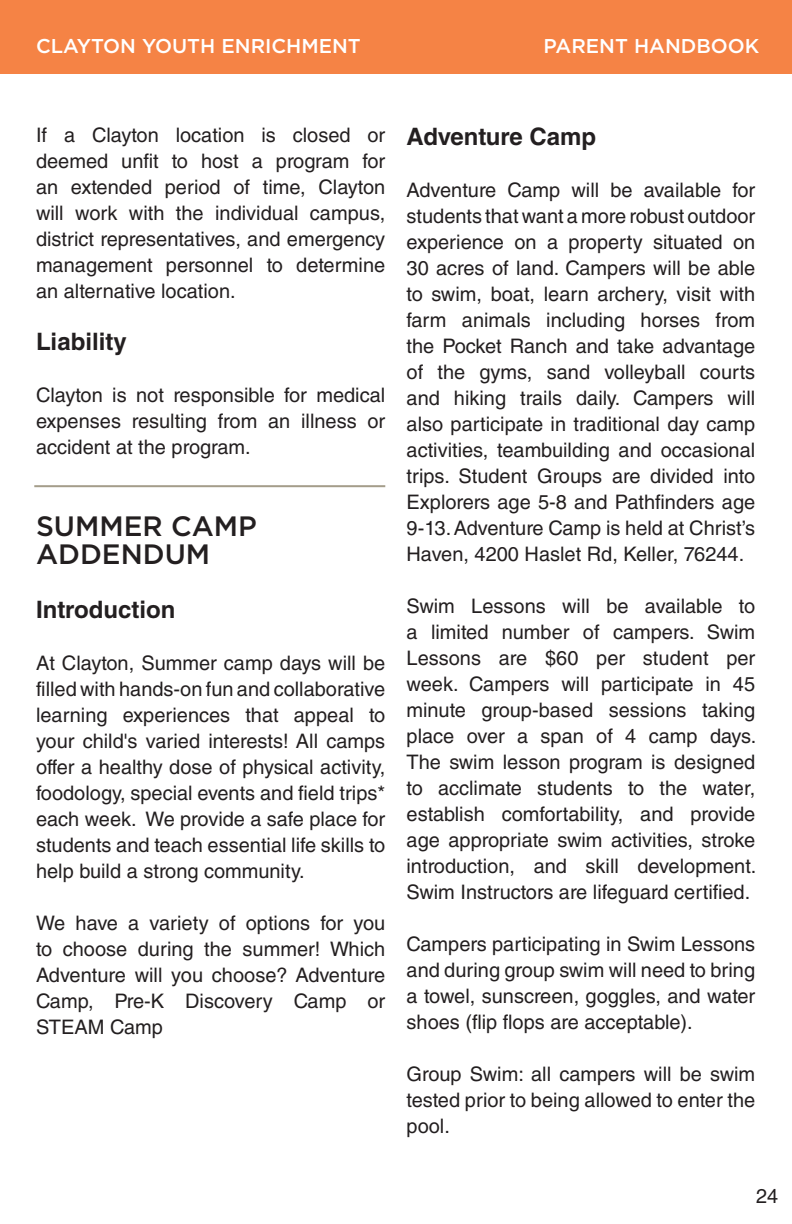
<style>
.page{position:relative;width:792px;height:1224px;background:#fff}
.page>*{position:absolute;margin:0;border:0;box-sizing:border-box;transform-origin:0 0}
.SUBHEADLINES{font:500 28px/28px "Gotham";color:#231f20}
.H3_Subheadline{font:700 24px "Helvetica LT Std";color:#231f20}
.Body_Copy{font:20px/26px "Helvetica LT Std";color:#231f20;text-align:justify}
.t1{font:500 20px "Gotham";color:#fff}
</style>
<div class="page">
<div style="left:0;top:0;width:792px;height:73px;background:#f58345"></div>
<div style="left:31px;top:483px;width:357px;height:7px;background:#fff;opacity:.75"></div>
<hr style="left:34px;top:485px;width:351px;height:2px;background:#a49d8a">
<p class="t1" style="left:36px;top:33px;width:326px">CLAYTON YOUTH ENRICHMENT</p>
<p class="t1" style="left:544px;top:33px;width:217px">PARENT HANDBOOK</p>
<p class="Body_Copy" style="left:36px;top:122px;width:351px">If a Clayton location is closed or deemed unfit to host a program for an extended period of time, Clayton will work with the individual campus, district representatives, and emergency management personnel to determine an alternative location.</p>
<p class="H3_Subheadline" style="left:36px;top:327px;width:92px">Liability</p>
<p class="Body_Copy" style="left:36px;top:382px;width:351px">Clayton is not responsible for medical expenses resulting from an illness or accident at the program.</p>
<p class="SUBHEADLINES" style="left:36px;top:512px;width:222px">SUMMER CAMP<br>ADDENDUM</p>
<p class="H3_Subheadline" style="left:36px;top:595px;width:141px">Introduction</p>
<p class="Body_Copy" style="left:36px;top:650px;width:351px">At Clayton, Summer camp days will be filled with hands-on fun and collaborative learning experiences that appeal to your child's varied interests! All camps offer a healthy dose of physical activity, foodology, special events and field trips* each week. We provide a safe place for students and teach essential life skills to help build a strong community.</p>
<p class="Body_Copy" style="left:36px;top:910px;width:351px">We have a variety of options for you to choose during the summer! Which Adventure will you choose? Adventure Camp, Pre-K Discovery Camp or STEAM Camp</p>
<p class="H3_Subheadline" style="left:407px;top:122px;width:191px">Adventure Camp</p>
<p class="Body_Copy" style="left:407px;top:177px;width:350px">Adventure Camp will be available for students that want a more robust outdoor experience on a property situated on 30 acres of land. Campers will be able to swim, boat, learn archery, visit with farm animals including horses from the Pocket Ranch and take advantage of the gyms, sand volleyball courts and hiking trails daily. Campers will also participate in traditional day camp activities, teambuilding and occasional trips. Student Groups are divided into Explorers age 5-8 and Pathfinders age 9-13. Adventure Camp is held at Christ’s Haven, 4200 Haslet Rd, Keller, 76244.</p>
<p class="Body_Copy" style="left:407px;top:593px;width:351px">Swim Lessons will be available to a limited number of campers. Swim Lessons are $60 per student per week. Campers will participate in 45 minute group-based sessions taking place over a span of 4 camp days.<br>The swim lesson program is designed to acclimate students to the water, establish comfortability, and provide age appropriate swim activities, stroke introduction, and skill development.<br>Swim Instructors are lifeguard certified.</p>
<p class="Body_Copy" style="left:407px;top:931px;width:350px">Campers participating in Swim Lessons and during group swim will need to bring a towel, sunscreen, goggles, and water shoes (flip flops are acceptable).</p>
<p class="Body_Copy" style="left:407px;top:1061px;width:350px">Group Swim: all campers will be swim tested prior to being allowed to enter the pool.</p>
<p class="Body_Copy" style="left:756px;top:1183px;width:24px">24</p>
</div>
